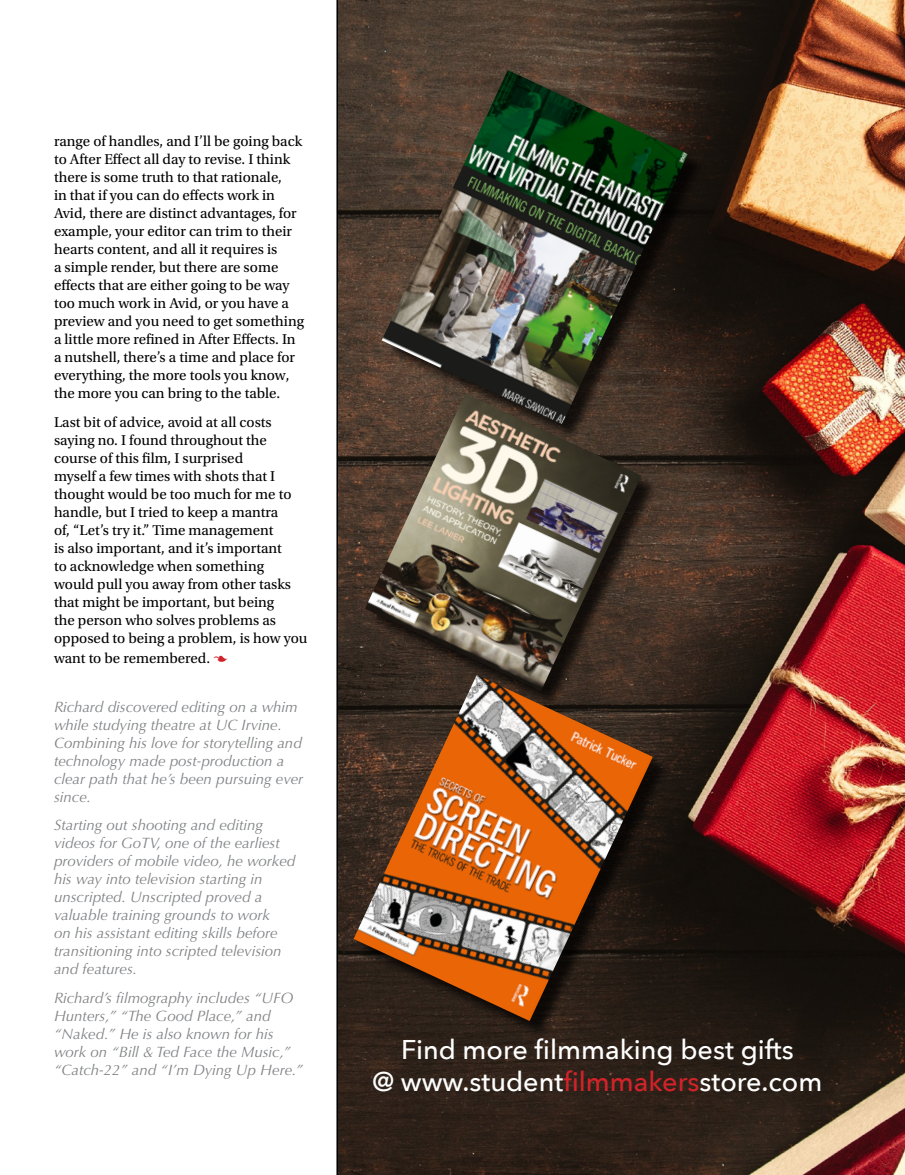
<style>
.page{position:relative;width:905px;height:1175px;background:#fff}
.page>*{position:absolute;margin:0;border:0;box-sizing:border-box;transform-origin:0 0}
.t1{font:500 27px/32.4px "Avenir Next";color:#fff;text-align:center}
.t2{font:15px/18px "Utopia Std";color:#000}
.t3{font:italic 15px/18px "Optima";color:#808285}
.s1{font-size:16.5px;color:#d2232a}
.s2{color:#d2232a}
</style>
<div class="page">
<img style="left:336px;top:0;width:568px;height:1174px">
<div style="left:357px;top:678px;width:313px;height:361px;background:#000;opacity:.75"></div>
<img style="left:353px;top:674px;width:299px;height:347px">
<div style="left:384px;top:73px;width:322px;height:369px;background:#000;opacity:.75"></div>
<img style="left:382px;top:70px;width:306px;height:354px">
<div style="left:368px;top:396px;width:291px;height:313px;background:#000;opacity:.75"></div>
<img style="left:365px;top:393px;width:276px;height:298px">
<p class="t2" style="left:54px;top:132px;width:251px">range of handles, and I’ll be going back to After Effect all day to revise. I think there is some truth to that rationale,<br>in that if you can do effects work in Avid, there are distinct advantages, for example, your editor can trim to their hearts content, and all it requires is<br>a simple render, but there are some effects that are either going to be way too much work in Avid, or you have a preview and you need to get something a little more refined in After Effects. In a nutshell, there’s a time and place for everything, the more tools you know, the more you can bring to the table.</p>
<p class="t2" style="left:54px;top:413px;width:255px">Last bit of advice, avoid at all costs saying no. I found throughout the course of this film, I surprised<br>myself a few times with shots that I thought would be too much for me to handle, but I tried to keep a mantra<br>of, “Let’s try it.” Time management<br>is also important, and it’s important<br>to acknowledge when something would pull you away from other tasks that might be important, but being<br>the person who solves problems as opposed to being a problem, is how you</p>
<p class="t2" style="left:54px;top:649px;width:175px">want to be remembered. <span class="s1">•</span></p>
<p class="t3" style="left:54px;top:697px;width:251px">Richard discovered editing on a whim while studying theatre at UC Irvine.<br>Combining his love for storytelling and technology made post-production a clear path that he’s been pursuing ever since.</p>
<p class="t3" style="left:54px;top:816px;width:243px">Starting out shooting and editing videos for GoTV, one of the earliest providers of mobile video, he worked his way into television starting in unscripted. Unscripted proved a valuable training grounds to work<br>on his assistant editing skills before transitioning into scripted television and features.</p>
<p class="t3" style="left:54px;top:989px;width:250px">Richard’s filmography includes “UFO Hunters,” “The Good Place,” and “Naked.” He is also known for his work on “Bill &amp; Ted Face the Music,” “Catch-22” and “I’m Dying Up Here.”</p>
<h1 class="t1" style="left:372px;top:1032px;width:451px">Find more filmmaking best gifts<br>@ www.student<span class="s2">filmmakers</span>store.com</h1>
</div>
